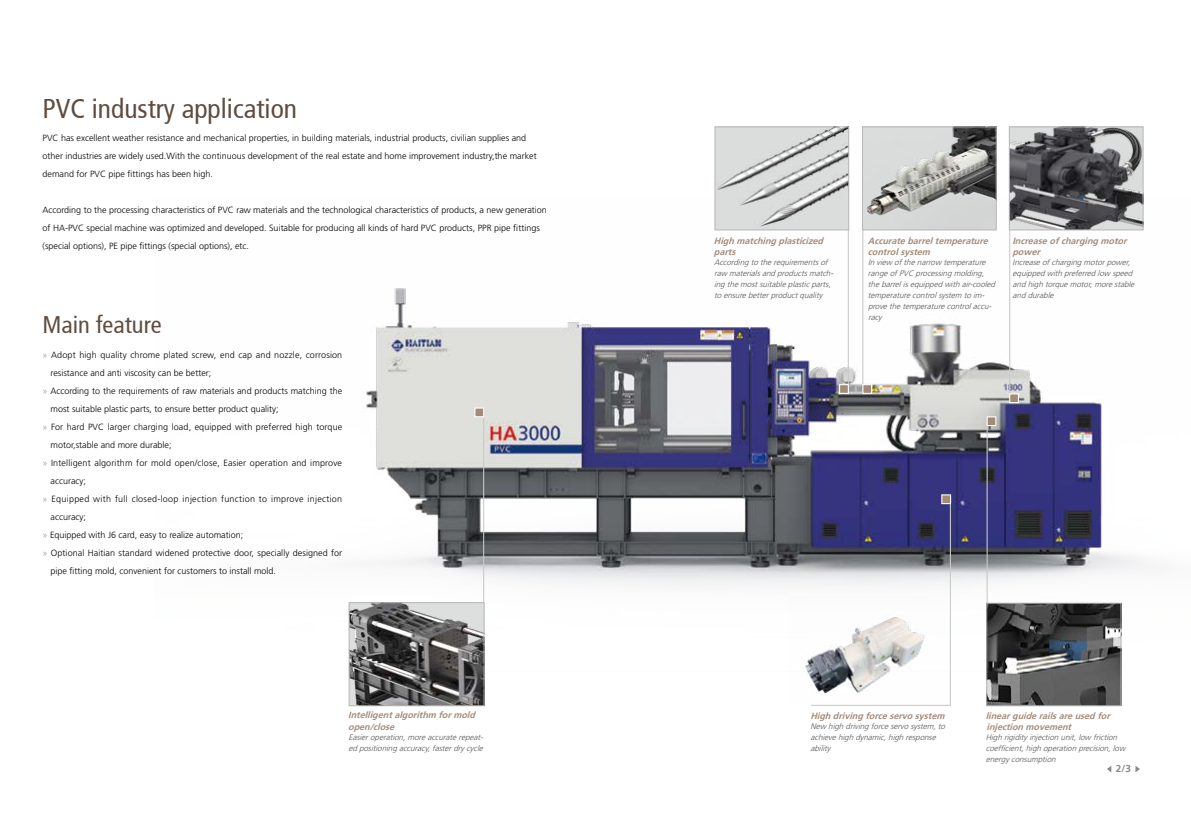
<style>
.page{position:relative;width:1191px;height:820px;background:#fff}
.page>*{position:absolute;margin:0;border:0;box-sizing:border-box;transform-origin:0 0}
.t1{font:condensed 27px "Frutiger";color:#604c3f}
.t2{font:condensed 24px "Frutiger";color:#604c3f}
.t3{font:700 10px "Frutiger";color:#898989}
.t4{font:300 9px/18px "Frutiger";color:#000}
.t5{font:italic 700 9px/11px "Frutiger";color:#a48b78}
.t6{font:300 9px "Frutiger";letter-spacing:.03em;color:#000}
.t7{font:italic 300 8px/11px "Frutiger";color:#595757}
.s1{color:#a48b78}
</style>
<div class="page">
<img style="left:348px;top:198px;width:802px;height:473px">
<svg style="left:1107px;top:766px;width:4px;height:6px"></svg>
<svg style="left:1135px;top:766px;width:5px;height:6px"></svg>
<svg style="left:742px;top:230px;width:107px;height:157px"></svg>
<svg style="left:861px;top:228px;width:107px;height:159px"></svg>
<svg style="left:1008px;top:228px;width:70px;height:168px"></svg>
<svg style="left:986px;top:417px;width:70px;height:289px;background:#61618c"></svg>
<svg style="left:810px;top:494px;width:141px;height:212px"></svg>
<svg style="left:377px;top:407px;width:108px;height:299px"></svg>
<div style="left:941px;top:494px;width:10px;height:10px;background:#a48b78;border:1px solid #fff"></div>
<div style="left:474px;top:407px;width:10px;height:10px;background:#a48b78;border:1px solid #fff"></div>
<div style="left:839px;top:384px;width:10px;height:10px;background:#a48b78;border:1px solid #fff"></div>
<div style="left:862px;top:384px;width:10px;height:10px;background:#a48b78;border:1px solid #fff"></div>
<div style="left:1009px;top:393px;width:10px;height:10px;background:#a48b78;border:1px solid #fff"></div>
<div style="left:986px;top:416px;width:10px;height:10px;background:#a48b78;border:1px solid #fff"></div>
<img style="left:988px;top:605px;width:131px;height:98px">
<div style="left:986px;top:603px;width:135px;height:102px;border:1px solid #b5b6b6"></div>
<img style="left:790px;top:596px;width:156px;height:107px">
<img style="left:864px;top:129px;width:130px;height:99px">
<div style="left:862px;top:127px;width:134px;height:103px;border:1px solid #b5b6b6"></div>
<img style="left:717px;top:129px;width:130px;height:99px">
<div style="left:715px;top:127px;width:134px;height:103px;border:1px solid #b5b6b6"></div>
<img style="left:1011px;top:129px;width:130px;height:99px">
<div style="left:1009px;top:127px;width:134px;height:103px;border:1px solid #b5b6b6"></div>
<img style="left:351px;top:604px;width:131px;height:99px">
<div style="left:349px;top:602px;width:135px;height:103px;border:1px solid #b5b6b6"></div>
<h1 class="t1" style="left:43px;top:93px;width:256px">PVC industry application</h1>
<p class="t4" style="left:43px;top:129px;width:495px">PVC has excellent weather resistance and mechanical properties, in building materials, industrial products, civilian supplies and other industries are widely used.With the continuous development of the real estate and home improvement industry,the market demand for PVC pipe fittings has been high.</p>
<p class="t4" style="left:43px;top:201px;width:506px">According to the processing characteristics of PVC raw materials and the technological characteristics of products, a new generation of HA-PVC special machine was optimized and developed. Suitable for producing all kinds of hard PVC products, PPR pipe fittings (special options), PE pipe fittings (special options), etc.</p>
<h2 class="t2" style="left:43px;top:310px;width:121px">Main feature</h2>
<p class="t4" style="left:43px;top:346px;width:301px"><span class="s1">»</span> Adopt high quality chrome plated screw, end cap and nozzle, corrosion</p>
<p class="t4" style="left:51px;top:364px;width:162px">resistance and anti viscosity can be better;</p>
<p class="t4" style="left:43px;top:382px;width:301px"><span class="s1">»</span> According to the requirements of raw materials and products matching the</p>
<p class="t4" style="left:51px;top:400px;width:230px">most suitable plastic parts, to ensure better product quality;</p>
<p class="t4" style="left:43px;top:418px;width:301px"><span class="s1">»</span> For hard PVC larger charging load, equipped with preferred high torque</p>
<p class="t4" style="left:51px;top:436px;width:123px">motor,stable and more durable;</p>
<p class="t4" style="left:43px;top:454px;width:301px"><span class="s1">»</span> Intelligent algorithm for mold open/close, Easier operation and improve</p>
<p class="t4" style="left:51px;top:472px;width:37px">accuracy;</p>
<p class="t6" style="left:43px;top:494px;width:301px"><span class="s1">»</span> Equipped with full closed-loop injection function to improve injection</p>
<p class="t4" style="left:51px;top:508px;width:37px">accuracy;</p>
<p class="t4" style="left:43px;top:526px;width:202px"><span class="s1">»</span> Equipped with J6 card, easy to realize automation;</p>
<p class="t4" style="left:43px;top:544px;width:301px"><span class="s1">»</span> Optional Haitian standard widened protective door, specially designed for</p>
<p class="t4" style="left:51px;top:562px;width:227px">pipe fitting mold, convenient for customers to install mold.</p>
<p class="t5" style="left:348px;top:709px;width:131px">Intelligentalgorithm formold open/close</p>
<p class="t7" style="left:348px;top:731px;width:138px">Easieroperation,moreaccuraterepeat&shy;edpositioningaccuracy,fasterdrycycle</p>
<p class="t5" style="left:714px;top:235px;width:113px">High matching plasticized parts</p>
<p class="t7" style="left:714px;top:256px;width:123px">Accordingtotherequirementsof raw materialsandproductsmatch&shy;ingthemostsuitableplasticparts, toensurebetterproductquality</p>
<p class="t5" style="left:868px;top:235px;width:124px">Accuratebarreltemperature controlsystem</p>
<p class="t7" style="left:868px;top:256px;width:131px">Inview ofthenarrow temperature rangeofPVC processingmolding, thebarrelisequippedwithair-cooled temperaturecontrolsystem toim&shy;provethetemperaturecontrolaccu&shy;racy</p>
<p class="t5" style="left:1012px;top:235px;width:118px">Increaseofcharging motor power</p>
<p class="t7" style="left:1012px;top:257px;width:126px">Increaseofchargingmotorpower, equippedwithpreferredlow speed andhightorquemotor,morestable anddurable</p>
<p class="t5" style="left:810px;top:710px;width:138px">High driving forceservo system</p>
<p class="t7" style="left:810px;top:720px;width:139px">New highdrivingforceservosystem,to achievehighdynamic,highresponse ability</p>
<p class="t5" style="left:985px;top:710px;width:128px">linearguiderailsareused for injection movement</p>
<p class="t7" style="left:985px;top:731px;width:143px">Highrigidityinjectionunit,low friction coefficient,highoperationprecision,low energyconsumption</p>
<p class="t3" style="left:1115px;top:762px;width:17px">2/3</p>
</div>
